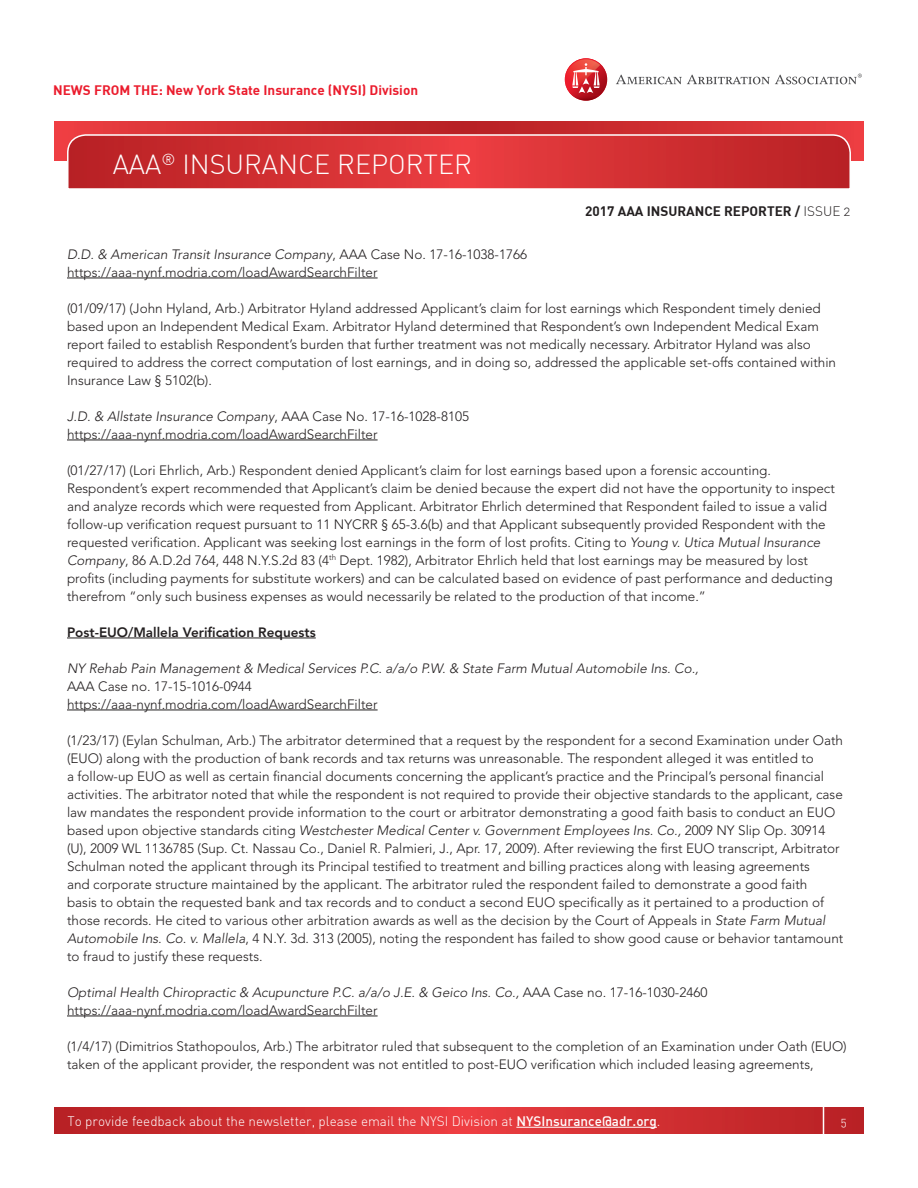
<style>
.page{position:relative;width:918px;height:1188px;background:#fff}
.page>*{position:absolute;margin:0;border:0;box-sizing:border-box;transform-origin:0 0}
.t1{font:27px "DIN Light Alternate";color:#fff}
.t2{font:300 13.5px/18px "Avenir LT Std";color:#231f20}
.t3{font:italic 300 13.5px/18px "Avenir LT Std";color:#231f20}
.t4{font:13.5px "DIN Light Alternate";color:#fff}
.t5{font:13.5px "DIN Bold";color:#eb1c2d}
.t6{font:800 13.5px "Avenir LT Std";color:#231f20}
.t7{font:13.5px "DIN Bold";color:#231f20}
.t8{font:12px "DIN Light Alternate";color:#fff}
.s1{font-family:"DIN Light Alternate"}
.s2{font-style:normal}
.s3{font-style:italic}
.s4{font-family:"DIN Medium Alternate"}
</style>
<div class="page">
<svg style="left:616px;top:74px;width:246px;height:10px"></svg>
<img style="left:565px;top:58px;width:42px;height:43px">
<img style="left:566px;top:59px;width:34px;height:34px">
<svg style="left:572px;top:63px;width:28px;height:30px"></svg>
<svg style="left:54px;top:1107px;width:810px;height:27px;background:#d02f32"></svg>
<hr style="left:516px;top:1127px;width:141px;height:1px;background:#fff">
<hr style="left:823px;top:1094px;width:1px;height:54px;background:#fff">
<svg style="left:55px;top:122px;width:808px;height:38px;background:#d22f32"></svg>
<svg style="left:66px;top:134px;width:786px;height:55px;background:#d2383b"></svg>
<hr style="left:67px;top:278px;width:311px;height:1px;background:#231f20">
<hr style="left:67px;top:440px;width:311px;height:1px;background:#231f20">
<hr style="left:67px;top:638px;width:249px;height:1px;background:#231f20">
<hr style="left:67px;top:710px;width:311px;height:1px;background:#231f20">
<hr style="left:67px;top:1016px;width:311px;height:1px;background:#231f20">
<p class="t5" style="left:53px;top:81px;width:366px">NEWS FROM THE: New York State Insurance (NYSI) Division</p>
<h1 class="t1" style="left:113px;top:148px;width:361px">AAA<sup>®</sup> INSURANCE REPORTER</h1>
<p class="t7" style="left:585px;top:203px;width:267px">2017 AAA INSURANCE REPORTER / <span class="s1">ISSUE 2</span></p>
<p class="t3" style="left:67px;top:245px;width:462px">D.D. &amp; American Transit Insurance Company<span class="s2">, AAA Case No. 17-16-1038-1766</span></p>
<p class="t2" style="left:67px;top:263px;width:312px">https://aaa-nynf.modria.com/loadAwardSearchFilter</p>
<p class="t2" style="left:67px;top:299px;width:771px">(01/09/17) (John Hyland, Arb.) Arbitrator Hyland addressed Applicant’s claim for lost earnings which Respondent timely denied based upon an Independent Medical Exam. Arbitrator Hyland determined that Respondent’s own Independent Medical Exam report failed to establish Respondent’s burden that further treatment was not medically necessary. Arbitrator Hyland was also required to address the correct computation of lost earnings, and in doing so, addressed the applicable set-offs contained within Insurance Law § 5102(b).</p>
<p class="t3" style="left:67px;top:407px;width:404px">J.D. &amp; Allstate Insurance Company<span class="s2">, AAA Case No. 17-16-1028-8105</span></p>
<p class="t2" style="left:67px;top:425px;width:312px">https://aaa-nynf.modria.com/loadAwardSearchFilter</p>
<p class="t2" style="left:67px;top:461px;width:769px">(01/27/17) (Lori Ehrlich, Arb.) Respondent denied Applicant’s claim for lost earnings based upon a forensic accounting.<br>Respondent’s expert recommended that Applicant’s claim be denied because the expert did not have the opportunity to inspect and analyze records which were requested from Applicant. Arbitrator Ehrlich determined that Respondent failed to issue a valid follow-up verification request pursuant to 11 NYCRR § 65-3.6(b) and that Applicant subsequently provided Respondent with the requested verification. Applicant was seeking lost earnings in the form of lost profits. Citing to <span class="s3">Young v. Utica Mutual Insurance Company</span>, 86 A.D.2d 764, 448 N.Y.S.2d 83 (4<sup>th</sup> Dept. 1982), Arbitrator Ehrlich held that lost earnings may be measured by lost profits (including payments for substitute workers) and can be calculated based on evidence of past performance and deducting therefrom “only such business expenses as would necessarily be related to the production of that income.”</p>
<p class="t6" style="left:67px;top:624px;width:250px">Post-EUO/Mallela Verification Requests</p>
<p class="t3" style="left:67px;top:659px;width:633px">NY Rehab Pain Management &amp; Medical Services P.C. a/a/o P.W. &amp; State Farm Mutual Automobile Ins. Co.,<br><span class="s2">AAA Case no. 17-15-1016-0944</span></p>
<p class="t2" style="left:67px;top:695px;width:312px">https://aaa-nynf.modria.com/loadAwardSearchFilter</p>
<p class="t2" style="left:67px;top:731px;width:778px">(1/23/17) (Eylan Schulman, Arb.) The arbitrator determined that a request by the respondent for a second Examination under Oath (EUO) along with the production of bank records and tax returns was unreasonable. The respondent alleged it was entitled to<br>a follow-up EUO as well as certain financial documents concerning the applicant’s practice and the Principal’s personal financial activities. The arbitrator noted that while the respondent is not required to provide their objective standards to the applicant, case law mandates the respondent provide information to the court or arbitrator demonstrating a good faith basis to conduct an EUO based upon objective standards citing <span class="s3">Westchester Medical Center v. Government Employees Ins. Co.,</span> 2009 NY Slip Op. 30914 (U), 2009 WL 1136785 (Sup. Ct. Nassau Co., Daniel R. Palmieri, J., Apr. 17, 2009). After reviewing the first EUO transcript, Arbitrator Schulman noted the applicant through its Principal testified to treatment and billing practices along with leasing agreements<br>and corporate structure maintained by the applicant. The arbitrator ruled the respondent failed to demonstrate a good faith<br>basis to obtain the requested bank and tax records and to conduct a second EUO specifically as it pertained to a production of those records. He cited to various other arbitration awards as well as the decision by the Court of Appeals in <span class="s3">State Farm Mutual Automobile Ins. Co. v. Mallela</span>, 4 N.Y. 3d. 313 (2005), noting the respondent has failed to show good cause or behavior tantamount to fraud to justify these requests.</p>
<p class="t3" style="left:67px;top:983px;width:642px">Optimal Health Chiropractic &amp; Acupuncture P.C. a/a/o J.E. &amp; Geico Ins. Co., <span class="s2">AAA Case no. 17-16-1030-2460</span></p>
<p class="t2" style="left:67px;top:1001px;width:312px">https://aaa-nynf.modria.com/loadAwardSearchFilter</p>
<p class="t2" style="left:67px;top:1037px;width:781px">(1/4/17) (Dimitrios Stathopoulos, Arb.) The arbitrator ruled that subsequent to the completion of an Examination under Oath (EUO) taken of the applicant provider, the respondent was not entitled to post-EUO verification which included leasing agreements,</p>
<p class="t4" style="left:68px;top:1113px;width:595px">To provide feedback about the newsletter, please email the NYSI Division at <span class="s4">NYSInsurance@adr.org</span>.</p>
<p class="t8" style="left:841px;top:1114px;width:8px">5</p>
</div>
